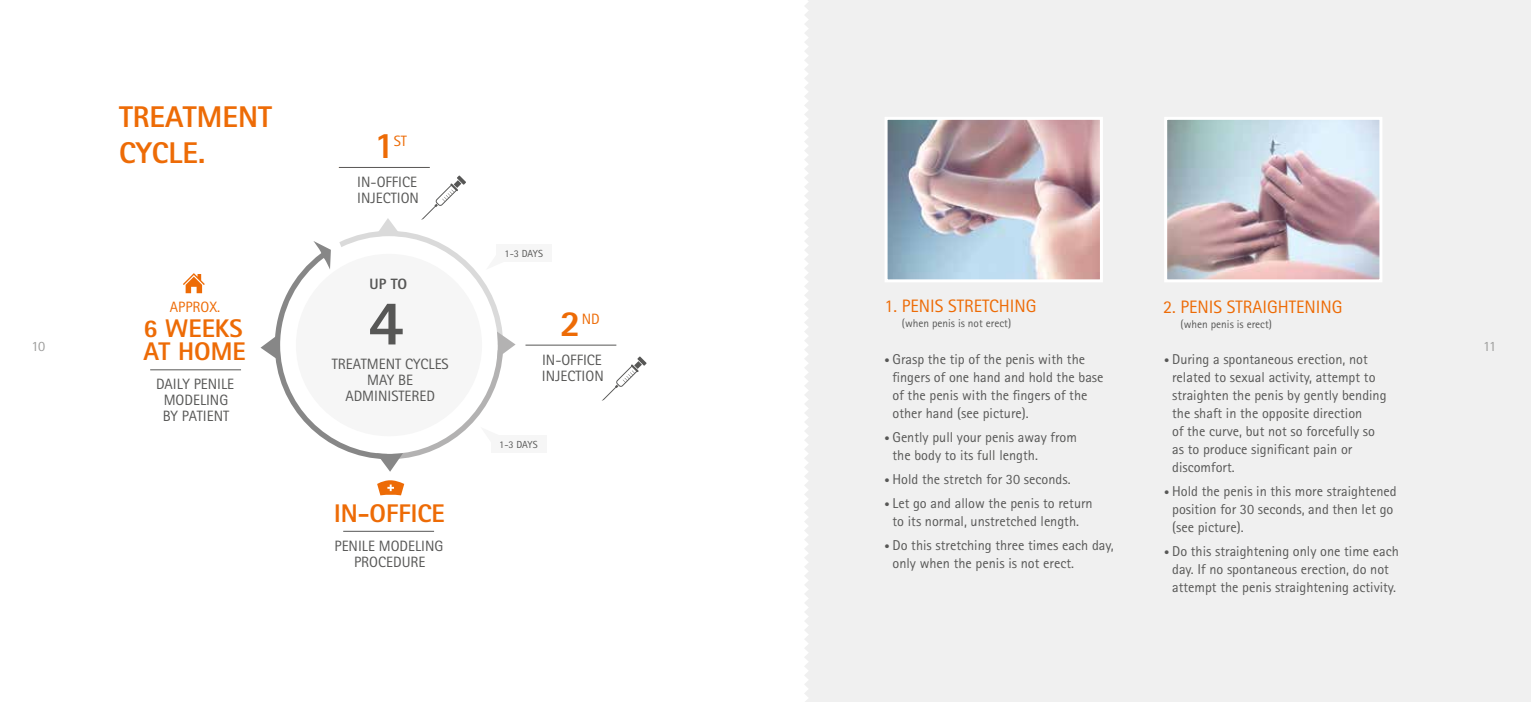
<style>
.page{position:relative;width:1531px;height:702px;background:#fff}
.page>*{position:absolute;margin:0;border:0;box-sizing:border-box;transform-origin:0 0}
.t1{font:800 64.05px "Rotis Sans Serif Std";color:#575756}
.t2{font:800 36.9px "Rotis Sans Serif Std";color:#ed6b06}
.t3{font:800 30px/36px "Rotis Sans Serif Std";color:#ed6b06}
.t4{font:800 25.5px "Rotis Sans Serif Std";color:#ed6b06}
.t5{font:18px "Rotis Sans Serif Std";color:#ed6b06}
.t6{font:15px/16px "Rotis Sans Serif Std";color:#575756;text-align:center}
.t7{font:15px "Rotis Sans Serif Std";color:#ed6b06}
.t8{font:800 15px "Rotis Sans Serif Std";color:#575756}
.t9{font:14.25px/18px "Rotis Sans Serif Std";color:#575756}
.t10{font:14.25px "Rotis Sans Serif Std";color:#9d9d9c}
.t11{font:11.4px "Rotis Sans Serif Std";color:#575756}
.t12{font:10.2px "Rotis Sans Serif Std";color:#575756}
.s1{font-size:10.5px}
</style>
<div class="page">
<div style="left:781px;top:0;width:750px;height:702px;background:#f0f0f0"></div>
<img style="left:888px;top:121px;width:211px;height:157px">
<div style="left:884px;top:117px;width:219px;height:165px;border:3px solid #fff"></div>
<img style="left:1168px;top:121px;width:210px;height:157px">
<div style="left:1164px;top:117px;width:218px;height:165px;border:3px solid #fff"></div>
<div style="left:496px;top:244px;width:56px;height:18px;background:#f6f6f6"></div>
<div style="left:491px;top:435px;width:55px;height:17px;background:#f6f6f6"></div>
<hr style="left:339px;top:167px;width:91px;height:1px;background:#575756">
<hr style="left:525px;top:345px;width:91px;height:1px;background:#575756">
<hr style="left:150px;top:369px;width:91px;height:1px;background:#575756">
<hr style="left:343px;top:531px;width:91px;height:1px;background:#575756">
<svg style="left:602px;top:356px;width:44px;height:45px"></svg>
<svg style="left:377px;top:480px;width:27px;height:15px"></svg>
<svg style="left:183px;top:273px;width:22px;height:20px"></svg>
<svg style="left:260px;top:175px;width:255px;height:296px"></svg>
<div style="left:781px;top:0;width:27px;height:702px;background:#fff"></div>
<h3 class="t3" style="left:119px;top:98px;width:154px">TREATMENT<br>CYCLE.</h3>
<h2 class="t2" style="left:374px;top:122px;width:22px">1</h2>
<p class="t7" style="left:394px;top:132px;width:15px">ST</p>
<p class="t6" style="left:357px;top:174px;width:63px;text-align:left">IN-OFFICE<br>INJECTION</p>
<p class="t8" style="left:370px;top:274px;width:39px">UP TO</p>
<p class="t12" style="left:505px;top:247px;width:40px">1-3 DAYS</p>
<p class="t5" style="left:884px;top:296px;width:153px">1. PENIS STRETCHING</p>
<p class="t11" style="left:902px;top:317px;width:111px">(when penis is not erect)</p>
<p class="t5" style="left:1163px;top:296px;width:181px">2. PENIS STRAIGHTENING</p>
<p class="t11" style="left:1180px;top:317px;width:93px">(when penis is erect)</p>
<p class="t7" style="left:170px;top:298px;width:52px">APPROX.</p>
<h1 class="t1" style="left:368px;top:282px;width:37px">4</h1>
<h2 class="t2" style="left:560px;top:300px;width:22px">2</h2>
<p class="t7" style="left:582px;top:309px;width:20px">ND</p>
<p class="t6" style="left:542px;top:351px;width:63px;text-align:left">IN-OFFICE<br>INJECTION</p>
<h3 class="t4" style="left:144px;top:312px;width:101px">6 WEEKS</h3>
<p class="t10" style="left:32px;top:337px;width:15px">10</p>
<p class="t10" style="left:1483px;top:337px;width:15px">11</p>
<h3 class="t4" style="left:144px;top:335px;width:104px">AT HOME</h3>
<p class="t9" style="left:892px;top:349px;width:212px;text-indent:-8px"><span class="s1">•</span> Grasp the tip of the penis with the fingers of one hand and hold the base of the penis with the fingers of the other hand (see picture).</p>
<p class="t9" style="left:892px;top:427px;width:186px;text-indent:-8px"><span class="s1">•</span> Gently pull your penis away from the body to its full length.</p>
<p class="t9" style="left:884px;top:469px;width:188px"><span class="s1">•</span> Hold the stretch for 30 seconds.</p>
<p class="t9" style="left:884px;top:493px;width:210px;text-align:center"><span class="s1">•</span> Let go and allow the penis to return to its normal, unstretched length.</p>
<p class="t9" style="left:892px;top:535px;width:223px;text-indent:-8px"><span class="s1">•</span> Do this stretching three times each day, only when the penis is not erect.</p>
<p class="t9" style="left:1172px;top:349px;width:216px;text-indent:-8px"><span class="s1">•</span> During a spontaneous erection, not related to sexual activity, attempt to straighten the penis by gently bending the shaft in the opposite direction<br>of the curve, but not so forcefully so as to produce significant pain or discomfort.</p>
<p class="t9" style="left:1172px;top:481px;width:226px;text-indent:-8px"><span class="s1">•</span> Hold the penis in this more straightened position for 30 seconds, and then let go (see picture).</p>
<p class="t9" style="left:1164px;top:541px;width:236px;text-align:center"><span class="s1">•</span> Do this straightening only one time each day. If no spontaneous erection, do not attempt the penis straightening activity.</p>
<p class="t6" style="left:332px;top:355px;width:119px">TREATMENT CYCLES<br>MAY BE<br>ADMINISTERED</p>
<p class="t6" style="left:156px;top:375px;width:80px">DAILY PENILE<br>MODELING<br>BY PATIENT</p>
<p class="t12" style="left:499px;top:438px;width:40px">1-3 DAYS</p>
<h3 class="t4" style="left:334px;top:497px;width:112px">IN-OFFICE</h3>
<p class="t6" style="left:334px;top:537px;width:110px">PENILE MODELING<br>PROCEDURE</p>
</div>
